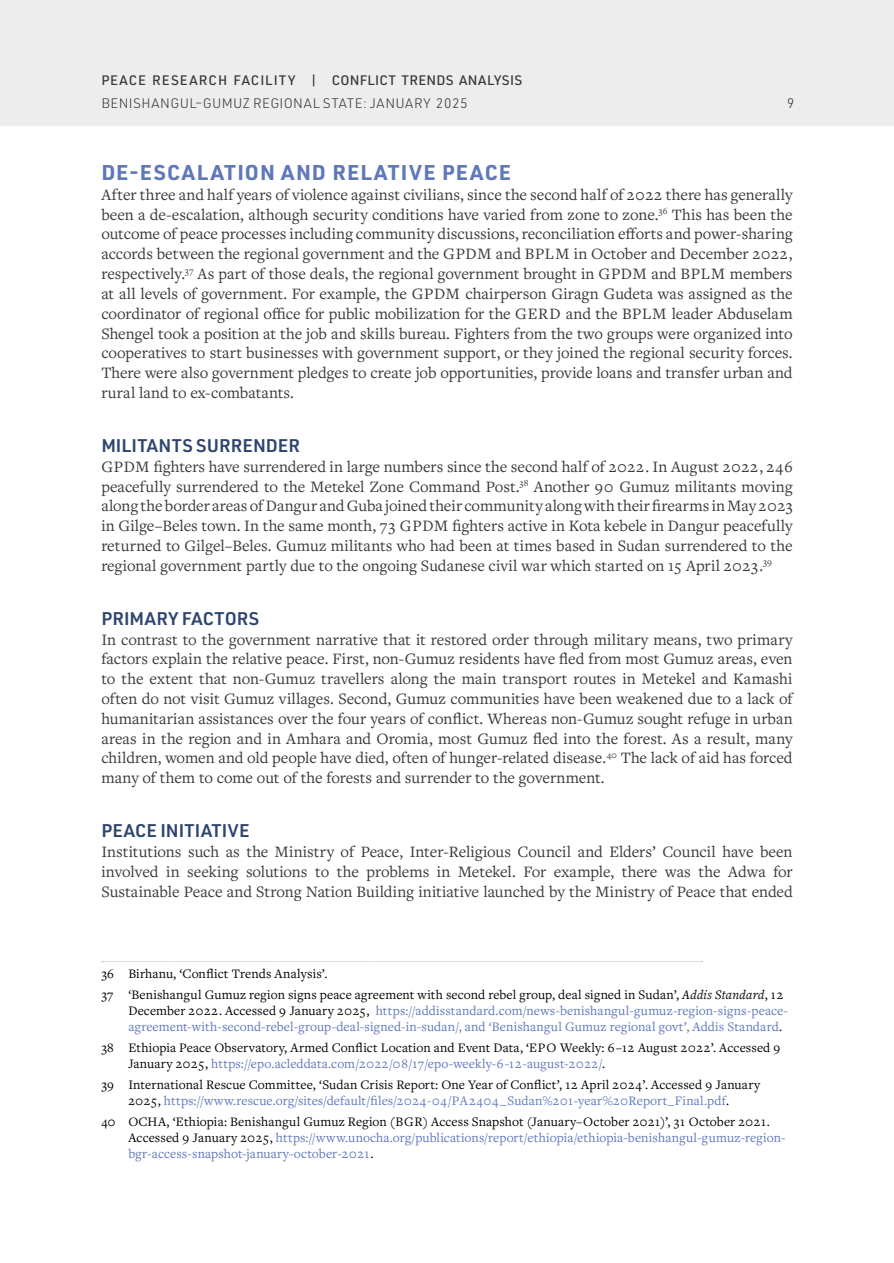
<style>
.page{position:relative;width:894px;height:1263px;background:#fff}
.page>*{position:absolute;margin:0;border:0;box-sizing:border-box;transform-origin:0 0}
.t1{font:700 21px "URWDIN";letter-spacing:.065em;color:#5f78bb}
.t2{font:600 18px "URWDIN";letter-spacing:.01em;color:#2d456e}
.t3{font:16.5px/19.8px "Freight Text Pro";color:#383839;text-align:justify}
.t4{font:13.5px/16.2px "Freight Text Pro";letter-spacing:.01em;color:#000}
.t5{font:13.5px/16.2px "Freight Text Pro";letter-spacing:.01em;color:#5f78bb}
.t6{font:500 13.5px "URWDIN";letter-spacing:.05em;color:#383839}
.t7{font:300 13.5px "URWDIN";letter-spacing:.035em;color:#383839}
.s1{font-style:italic}
.s2{color:#000}
.s3{color:#5f78bb}
</style>
<div class="page">
<div style="left:0;top:0;width:893px;height:126px;background:#ededee"></div>
<svg style="left:102px;top:961px;width:600px;height:1px"></svg>
<p class="t6" style="left:101px;top:71px;width:422px">PEACE RESEARCH FACILITY | CONFLICT TRENDS ANALYSIS</p>
<p class="t7" style="left:101px;top:94px;width:367px">BENISHANGUL–GUMUZ REGIONAL STATE: JANUARY 2025</p>
<p class="t7" style="left:786px;top:94px;width:9px">9</p>
<p class="t1" style="left:101px;top:158px;width:411px">DE-ESCALATION AND RELATIVE PEACE</p>
<p class="t3" style="left:101px;top:184px;width:692px">After three and half years of violence against civilians, since the second half of 2022 there has generally been a de-escalation, although security conditions have varied from zone to zone.<sup>36</sup> This has been the outcome of peace processes including community discussions, reconciliation efforts and power-sharing accords between the regional government and the GPDM and BPLM in October and December 2022, respectively.<sup>37</sup> As part of those deals, the regional government brought in GPDM and BPLM members at all levels of government. For example, the GPDM chairperson Giragn Gudeta was assigned as the coordinator of regional office for public mobilization for the GERD and the BPLM leader Abduselam Shengel took a position at the job and skills bureau. Fighters from the two groups were organized into cooperatives to start businesses with government support, or they joined the regional security forces.<br>There were also government pledges to create job opportunities, provide loans and transfer urban and rural land to ex-combatants.</p>
<p class="t2" style="left:101px;top:433px;width:200px">MILITANTS SURRENDER</p>
<p class="t3" style="left:101px;top:456px;width:692px">GPDM fighters have surrendered in large numbers since the second half of 2022. In August 2022, 246 peacefully surrendered to the Metekel Zone Command Post.<sup>38</sup> Another 90 Gumuz militants moving along the border areas of Dangur and Guba joined their community along with their firearms in May 2023 in Gilge–Beles town. In the same month, 73 GPDM fighters active in Kota kebele in Dangur peacefully returned to Gilgel–Beles. Gumuz militants who had been at times based in Sudan surrendered to the regional government partly due to the ongoing Sudanese civil war which started on 15 April 2023.<sup>39</sup></p>
<p class="t2" style="left:101px;top:606px;width:159px">PRIMARY FACTORS</p>
<p class="t3" style="left:101px;top:629px;width:692px">In contrast to the government narrative that it restored order through military means, two primary factors explain the relative peace. First, non-Gumuz residents have fled from most Gumuz areas, even to the extent that non-Gumuz travellers along the main transport routes in Metekel and Kamashi often do not visit Gumuz villages. Second, Gumuz communities have been weakened due to a lack of humanitarian assistances over the four years of conflict. Whereas non-Gumuz sought refuge in urban areas in the region and in Amhara and Oromia, most Gumuz fled into the forest. As a result, many children, women and old people have died, often of hunger-related disease.<sup>40</sup> The lack of aid has forced many of them to come out of the forests and surrender to the government.</p>
<p class="t2" style="left:101px;top:818px;width:150px">PEACE INITIATIVE</p>
<p class="t3" style="left:101px;top:841px;width:692px">Institutions such as the Ministry of Peace, Inter-Religious Council and Elders’ Council have been involved in seeking solutions to the problems in Metekel. For example, there was the Adwa for Sustainable Peace and Strong Nation Building initiative launched by the Ministry of Peace that ended</p>
<p class="t4" style="left:101px;top:962px;width:682px;line-height:20.7px">36 Birhanu, ‘Conflict Trends Analysis’.<br>37 ‘Benishangul Gumuz region signs peace agreement with second rebel group, deal signed in Sudan’, <span class="s1">Addis Standard</span>, 12</p>
<p class="t5" style="left:128px;top:1002px;width:661px"><span class="s2">December 2022. Accessed 9 January 2025,</span> https://addisstandard.com/news-benishangul-gumuz-region-signs-peace&shy;agreement-with-second-rebel-group-deal-signed-in-sudan/, and ‘Benishangul Gumuz regional govt’, Addis Standard<span class="s2">.</span></p>
<p class="t4" style="left:128px;top:1038px;width:653px;text-indent:-27px">38 Ethiopia Peace Observatory, Armed Conflict Location and Event Data, ‘EPO Weekly: 6–12 August 2022’. Accessed 9<br>January 2025, <span class="s3">https://epo.acleddata.com/2022/08/17/epo-weekly-6-12-august-2022/</span>.</p>
<p class="t4" style="left:101px;top:1075px;width:660px;text-align:center">39 International Rescue Committee, ‘Sudan Crisis Report: One Year of Conflict’, 12 April 2024’. Accessed 9 January<br>2025, <span class="s3">https://www.rescue.org/sites/default/files/2024-04/PA2404 _Sudan%201-year%20Report_Final.pdf</span>.</p>
<p class="t5" style="left:128px;top:1112px;width:658px;text-indent:-27px"><span class="s2">40 OCHA, ‘Ethiopia: Benishangul Gumuz Region (BGR) Access Snapshot (January–October 2021)’, 31 October 2021.<br>Accessed 9 January 2025,</span> https://www.unocha.org/publications/report/ethiopia/ethiopia-benishangul-gumuz-region&shy;bgr-access-snapshot-january-october-2021<span class="s2">.</span></p>
</div>
